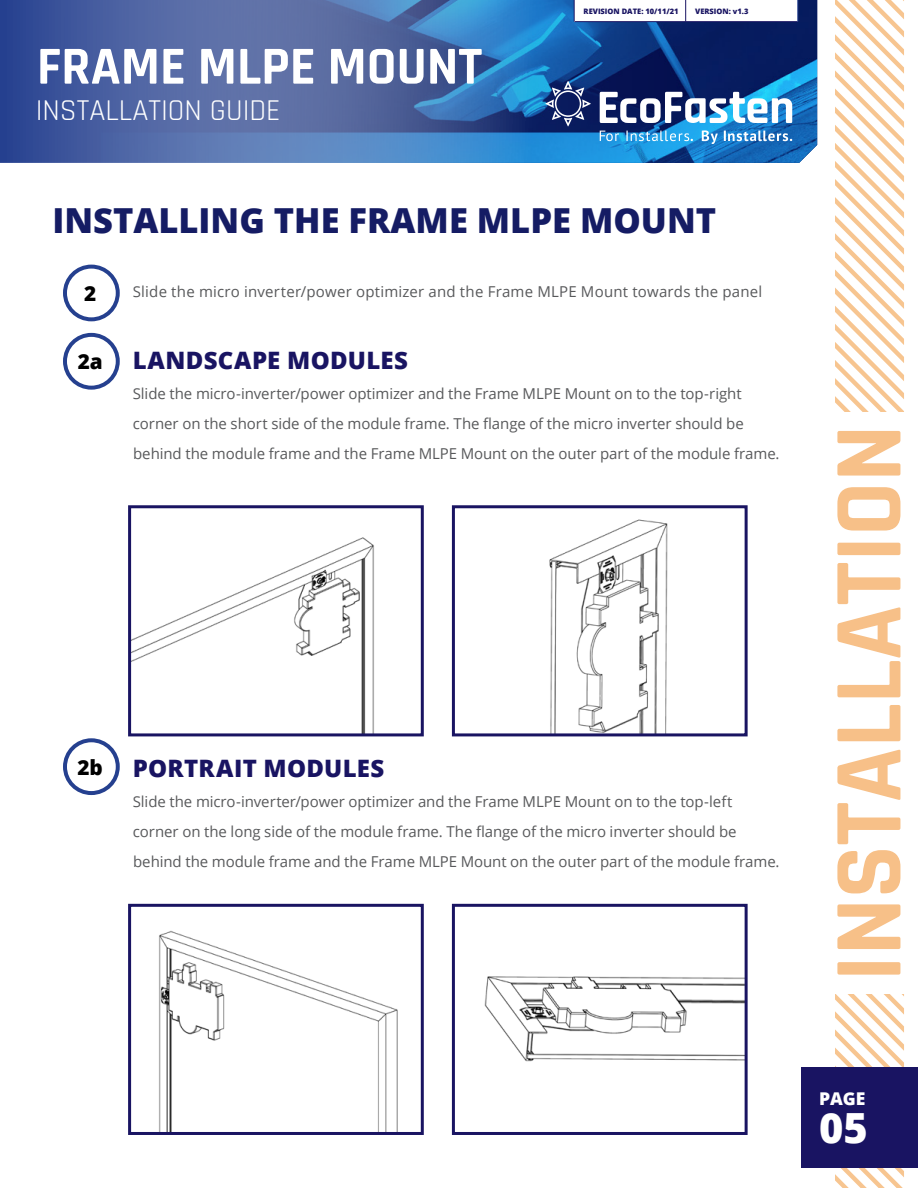
<style>
.page{position:relative;width:918px;height:1188px;background:#fff}
.page>*{position:absolute;margin:0;border:0;box-sizing:border-box;transform-origin:0 0}
.t1{font:700 97.95px "Rajdhani";color:#f7c088}
.t2{font:700 54px "Rajdhani";color:#fff}
.t3{font:800 41.55px "Open Sans";color:#fff}
.t4{font:800 34.5px "Open Sans";color:#151c64}
.t5{font:30px "Rajdhani";color:#fff}
.t6{font:800 24px "Open Sans";letter-spacing:.01em;color:#191462}
.t7{font:800 20.7px "Open Sans";color:#000}
.t8{font:800 17.55px "Open Sans";color:#fff}
.t9{font:15px/30px "Open Sans";letter-spacing:-.005em;color:#58595b}
.t10{font:15px "Open Sans";letter-spacing:.015em;color:#58595b}
.t11{font:800 7.5px "Open Sans";color:#191462}
</style>
<div class="page">
<svg style="left:0;top:0;width:817px;height:163px;background:#3b62a2"></svg>
<svg style="left:545px;top:81px;width:46px;height:45px;background:#354a82"></svg>
<svg style="left:600px;top:92px;width:192px;height:31px"></svg>
<svg style="left:600px;top:131px;width:93px;height:10px"></svg>
<svg style="left:702px;top:130px;width:90px;height:14px"></svg>
<div style="left:574px;top:0;width:224px;height:22px;background:#fff"></div>
<hr style="left:575px;top:21px;width:223px;height:1px;background:#191462">
<svg style="left:797px;top:0;width:1px;height:22px"></svg>
<svg style="left:685px;top:0;width:1px;height:22px"></svg>
<svg style="left:574px;top:0;width:1px;height:22px"></svg>
<svg style="left:835px;top:0;width:69px;height:1188px"></svg>
<div style="left:815px;top:412px;width:103px;height:581px;background:#fff"></div>
<div style="left:801px;top:1067px;width:117px;height:101px;background:#191462"></div>
<div style="left:63px;top:265px;width:57px;height:56px;border:4px solid #25408f;border-radius:50%"></div>
<div style="left:63px;top:333px;width:57px;height:57px;border:4px solid #25408f;border-radius:50%"></div>
<div style="left:63px;top:738px;width:57px;height:57px;border:4px solid #25408f;border-radius:50%"></div>
<img style="left:132px;top:537px;width:242px;height:195px">
<div style="left:128px;top:505px;width:296px;height:231px;border:3px solid #191462"></div>
<img style="left:159px;top:930px;width:239px;height:201px">
<div style="left:128px;top:904px;width:296px;height:231px;border:3px solid #191462"></div>
<img style="left:549px;top:519px;width:119px;height:213px">
<div style="left:452px;top:505px;width:296px;height:231px;border:3px solid #191462"></div>
<img style="left:484px;top:976px;width:260px;height:86px">
<div style="left:452px;top:904px;width:296px;height:231px;border:3px solid #191462"></div>
<h2 class="t2" style="left:37px;top:33px;width:447px">FRAME MLPE MOUNT</h2>
<h3 class="t5" style="left:36px;top:93px;width:247px">INSTALLATION GUIDE</h3>
<p class="t11" style="left:584px;top:5px;width:96px">REVISION DATE: 10/11/21</p>
<p class="t11" style="left:695px;top:5px;width:55px">VERSION: v1.3</p>
<h3 class="t4" style="left:52px;top:194px;width:665px">INSTALLING THE FRAME MLPE MOUNT</h3>
<h3 class="t7" style="left:84px;top:278px;width:14px">2</h3>
<h3 class="t7" style="left:78px;top:346px;width:27px">2a</h3>
<p class="t10" style="left:133px;top:281px;width:631px">Slide the micro inverter/power optimizer and the Frame MLPE Mount towards the panel</p>
<h3 class="t6" style="left:133px;top:342px;width:277px">LANDSCAPE MODULES</h3>
<p class="t9" style="left:133px;top:378px;width:648px">Slide the micro-inverter/power optimizer and the Frame MLPE Mount on to the top-right corner on the short side of the module frame. The flange of the micro inverter should be behind the module frame and the Frame MLPE Mount on the outer part of the module frame.</p>
<h3 class="t7" style="left:77px;top:751px;width:27px">2b</h3>
<h3 class="t6" style="left:133px;top:750px;width:253px">PORTRAIT MODULES</h3>
<p class="t9" style="left:133px;top:786px;width:648px">Slide the micro-inverter/power optimizer and the Frame MLPE Mount on to the top-left corner on the long side of the module frame. The flange of the micro inverter should be behind the module frame and the Frame MLPE Mount on the outer part of the module frame.</p>
<h1 class="t1" style="left:809px;top:981px;width:558px;rotate:-90deg">INSTALLATION</h1>
<p class="t8" style="left:819px;top:1086px;width:48px">PAGE</p>
<h3 class="t3" style="left:819px;top:1097px;width:50px">05</h3>
</div>
